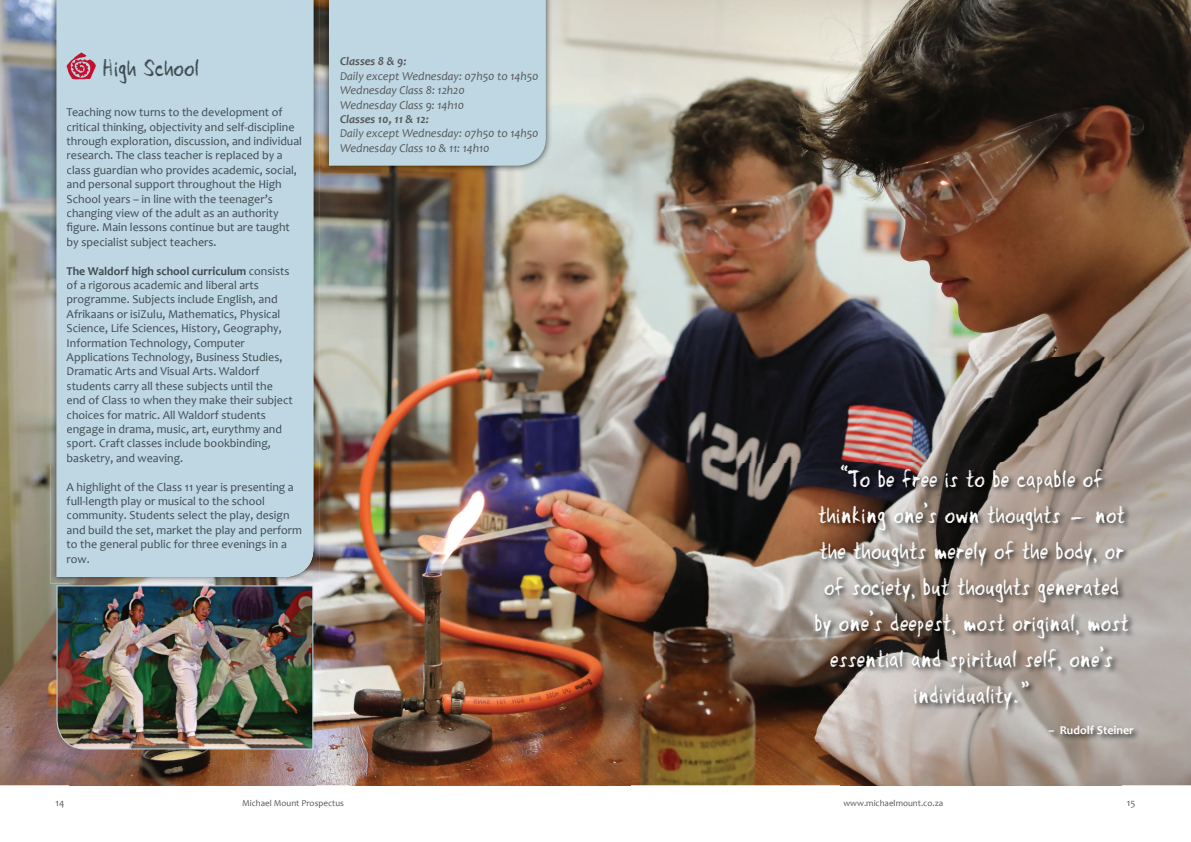
<style>
.page{position:relative;width:1191px;height:842px;background:#fff}
.page>*{position:absolute;margin:0;border:0;box-sizing:border-box;transform-origin:0 0}
.t1{font:30px/36px "Michael Mount Chalk";color:#fff;text-align:center}
.t2{font:30px "Michael Mount Chalk";color:#3e4a51}
.t3{font:12px/14.4px "Candara";color:#3e4a51}
.t4{font:italic 12px/14.4px "Candara";color:#57585a}
.t5{font:italic 700 12px "Candara";color:#57585a}
.t6{font:700 12px "Candara";color:#fff}
.t7{font:10px "Candara";color:#57585a}
.t8{font:9px "Candara";color:#57585a}
.s1{font-weight:700}
</style>
<div class="page">
<img style="left:665px;top:0;width:526px;height:464px">
<img style="left:525px;top:0;width:140px;height:642px">
<img style="left:315px;top:0;width:35px;height:785px">
<img style="left:0;top:0;width:50px;height:464px">
<img style="left:350px;top:172px;width:175px;height:613px">
<img style="left:665px;top:464px;width:149px;height:178px">
<img style="left:0;top:464px;width:70px;height:321px">
<img style="left:70px;top:583px;width:245px;height:202px">
<img style="left:525px;top:642px;width:315px;height:143px">
<img style="left:840px;top:741px;width:281px;height:44px">
<img style="left:286px;top:0;width:34px;height:583px">
<img style="left:50px;top:0;width:34px;height:583px">
<img style="left:84px;top:577px;width:202px;height:6px">
<div style="left:57px;top:0;width:256px;height:577px;background:#bed7e2"></div>
<div style="left:104px;top:59px;width:103px;height:24px;background:#bed7e2"></div>
<div style="left:67px;top:108px;width:215px;height:11px;background:#bed7e2"></div>
<div style="left:67px;top:122px;width:227px;height:12px;background:#bed7e2"></div>
<div style="left:67px;top:137px;width:235px;height:11px;background:#bed7e2"></div>
<div style="left:67px;top:151px;width:216px;height:11px;background:#bed7e2"></div>
<div style="left:67px;top:165px;width:230px;height:12px;background:#bed7e2"></div>
<div style="left:67px;top:180px;width:215px;height:11px;background:#bed7e2"></div>
<div style="left:67px;top:194px;width:206px;height:12px;background:#bed7e2"></div>
<div style="left:67px;top:208px;width:212px;height:12px;background:#bed7e2"></div>
<div style="left:67px;top:223px;width:223px;height:11px;background:#bed7e2"></div>
<div style="left:67px;top:237px;width:149px;height:11px;background:#bed7e2"></div>
<div style="left:67px;top:266px;width:179px;height:12px;background:#bed7e2"></div>
<div style="left:249px;top:267px;width:40px;height:8px;background:#bed7e2"></div>
<div style="left:67px;top:280px;width:192px;height:12px;background:#bed7e2"></div>
<div style="left:67px;top:295px;width:210px;height:11px;background:#bed7e2"></div>
<div style="left:67px;top:309px;width:213px;height:11px;background:#bed7e2"></div>
<div style="left:67px;top:324px;width:215px;height:11px;background:#bed7e2"></div>
<div style="left:68px;top:338px;width:177px;height:12px;background:#bed7e2"></div>
<div style="left:67px;top:353px;width:215px;height:11px;background:#bed7e2"></div>
<div style="left:68px;top:367px;width:192px;height:9px;background:#bed7e2"></div>
<div style="left:67px;top:381px;width:206px;height:11px;background:#bed7e2"></div>
<div style="left:67px;top:396px;width:226px;height:11px;background:#bed7e2"></div>
<div style="left:67px;top:410px;width:199px;height:9px;background:#bed7e2"></div>
<div style="left:67px;top:425px;width:215px;height:11px;background:#bed7e2"></div>
<div style="left:67px;top:439px;width:204px;height:11px;background:#bed7e2"></div>
<div style="left:67px;top:453px;width:115px;height:12px;background:#bed7e2"></div>
<div style="left:67px;top:482px;width:227px;height:12px;background:#bed7e2"></div>
<div style="left:67px;top:496px;width:198px;height:12px;background:#bed7e2"></div>
<div style="left:67px;top:511px;width:222px;height:11px;background:#bed7e2"></div>
<div style="left:67px;top:525px;width:235px;height:11px;background:#bed7e2"></div>
<div style="left:67px;top:540px;width:220px;height:11px;background:#bed7e2"></div>
<div style="left:67px;top:557px;width:23px;height:6px;background:#bed7e2"></div>
<svg style="left:67px;top:52px;width:29px;height:27px"></svg>
<img style="left:322px;top:0;width:230px;height:172px">
<div style="left:329px;top:0;width:217px;height:166px;background:#bed7e2"></div>
<img style="left:814px;top:463px;width:327px;height:278px">
<img style="left:56px;top:585px;width:258px;height:165px">
<h1 class="t2" style="left:103px;top:52px;width:99px">High School</h1>
<p class="t3" style="left:67px;top:105px;width:237px">Teaching now turns to the development of critical thinking, objectivity and self-discipline through exploration, discussion, and individual research. The class teacher is replaced by a class guardian who provides academic, social, and personal support throughout the High School years – in line with the teenager’s changing view of the adult as an authority figure. Main lessons continue but are taught by specialist subject teachers.</p>
<p class="t3" style="left:67px;top:263px;width:228px"><span class="s1">The Waldorf high school curriculum</span> consists of a rigorous academic and liberal arts programme. Subjects include English, and Afrikaans or isiZulu, Mathematics, Physical Science, Life Sciences, History, Geography, Information Technology, Computer Applications Technology, Business Studies, Dramatic Arts and Visual Arts. Waldorf students carry all these subjects until the end of Class 10 when they make their subject choices for matric. All Waldorf students engage in drama, music, art, eurythmy and sport. Craft classes include bookbinding, basketry, and weaving.</p>
<p class="t3" style="left:67px;top:479px;width:237px">A highlight of the Class 11 year is presenting a full-length play or musical to the school community. Students select the play, design and build the set, market the play and perform to the general public for three evenings in a row.</p>
<p class="t5" style="left:340px;top:54px;width:68px">Classes 8 &amp; 9:</p>
<p class="t4" style="left:340px;top:69px;width:200px">Daily except Wednesday: 07h50 to 14h50<br>Wednesday Class 8: 12h20<br>Wednesday Class 9: 14h10</p>
<p class="t5" style="left:340px;top:112px;width:90px">Classes 10, 11 &amp; 12:</p>
<p class="t4" style="left:340px;top:126px;width:200px">Daily except Wednesday: 07h50 to 14h50<br>Wednesday Class 10 &amp; 11: 14h10</p>
<h1 class="t1" style="left:814px;top:462px;width:316px">“To be free is to be capable of thinking one’s own thoughts - not the thoughts merely of the body, or of society, but thoughts generated by one’s deepest, most original, most essential and spiritual self, one’s individuality.”</h1>
<p class="t6" style="left:1048px;top:722px;width:87px">– Rudolf Steiner</p>
<p class="t7" style="left:56px;top:797px;width:10px">14</p>
<p class="t8" style="left:242px;top:798px;width:103px">Michael Mount Prospectus</p>
<p class="t8" style="left:843px;top:797px;width:101px">www.michaelmount.co.za</p>
<p class="t7" style="left:1127px;top:797px;width:10px">15</p>
</div>
